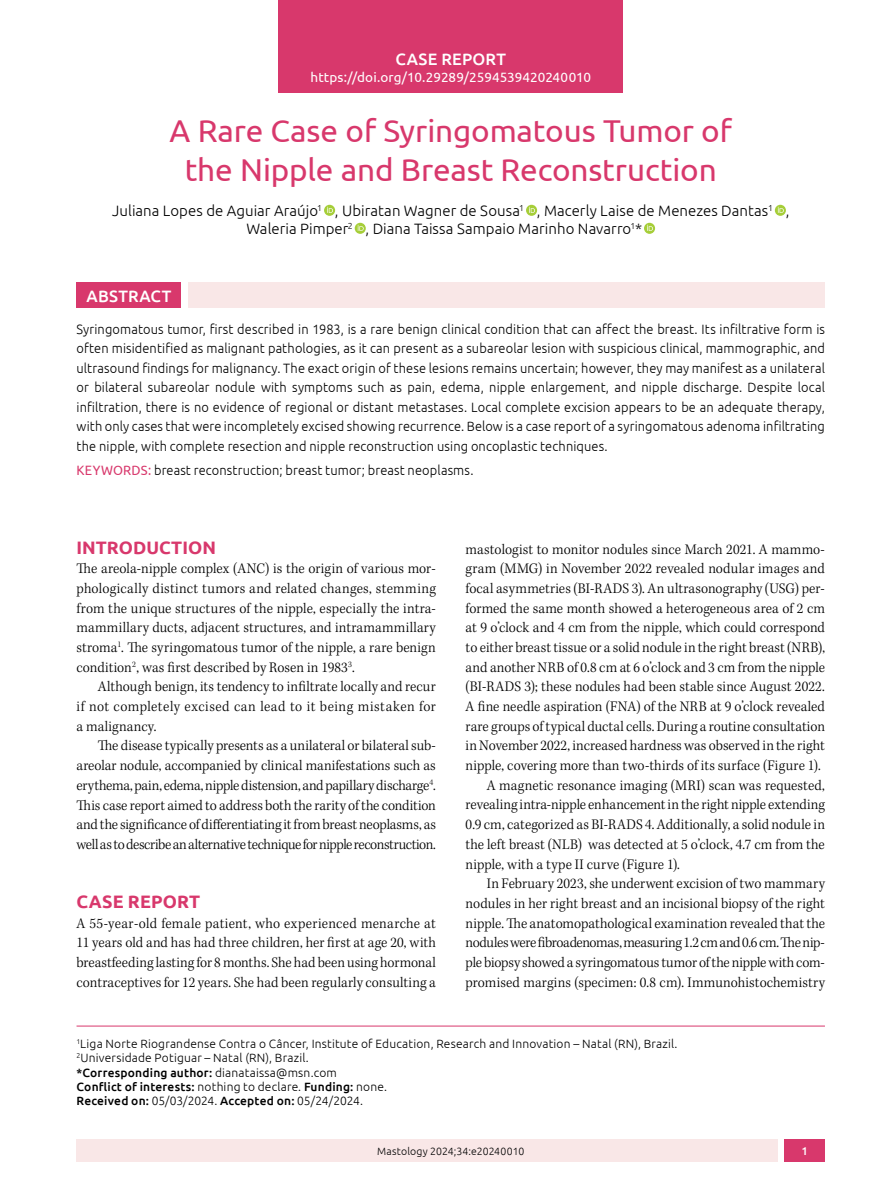
<style>
.page{position:relative;width:893px;height:1191px;background:#fff}
.page>*{position:absolute;margin:0;border:0;box-sizing:border-box;transform-origin:0 0}
.t1{font:31.5px/39px "Ubuntu";letter-spacing:-.005em;color:#d8386c;text-align:center}
.t2{font:700 18px "Ubuntu";letter-spacing:.005em;color:#d8386c}
.t3{font:500 16.5px "Ubuntu";letter-spacing:.015em;color:#fff}
.t4{font:300 15px/19.6px "Kepler Std";letter-spacing:.005em;color:#000;text-align:justify;scale:.95 1}
.t5{font:300 15px/18px "Ubuntu";letter-spacing:.005em;color:#000}
.t6{font:300 15px "Kepler Std";letter-spacing:-.025em;color:#000;scale:.95 1}
.t7{font:300 13.5px/19.5px "Ubuntu";letter-spacing:.01em;color:#000;text-align:justify;scale:.95 1}
.t8{font:13.5px "Ubuntu";color:#fff}
.t9{font:300 12px/14.4px "Ubuntu";letter-spacing:.015em;color:#000}
.t10{font:500 11.25px "Ubuntu";color:#fff}
.t11{font:300 10.5px "Ubuntu";letter-spacing:.015em;color:#000}
.s1{font-weight:400;color:#d8386c}
.s2{font-weight:500}
</style>
<div class="page">
<div style="left:77px;top:1139px;width:701px;height:23px;background:#f9e7e7"></div>
<div style="left:785px;top:1139px;width:40px;height:23px;background:#d8386c"></div>
<div style="left:324px;top:205px;width:11px;height:11px;background:#a6ce39;border-radius:50%"></div>
<svg style="left:327px;top:207px;width:6px;height:6px"></svg>
<div style="left:526px;top:205px;width:11px;height:11px;background:#a6ce39;border-radius:50%"></div>
<svg style="left:529px;top:207px;width:6px;height:6px"></svg>
<svg style="left:775px;top:205px;width:11px;height:11px"></svg>
<svg style="left:778px;top:207px;width:6px;height:6px"></svg>
<svg style="left:355px;top:223px;width:11px;height:11px"></svg>
<svg style="left:358px;top:225px;width:6px;height:6px"></svg>
<div style="left:644px;top:223px;width:11px;height:11px;background:#a6ce39;border-radius:50%"></div>
<svg style="left:647px;top:225px;width:6px;height:6px"></svg>
<hr style="left:77px;top:1025px;width:748px;height:1px;background:#d8386c">
<div style="left:77px;top:282px;width:104px;height:26px;background:#d8386c"></div>
<div style="left:188px;top:282px;width:637px;height:26px;background:#f9e7e7"></div>
<div style="left:279px;top:0;width:344px;height:92px;background:#d8386c"></div>
<p class="t3" style="left:396px;top:49px;width:112px">CASE REPORT</p>
<p class="t8" style="left:310px;top:69px;width:282px">https://doi.org/10.29289/2594539420240010</p>
<h1 class="t1" style="left:170px;top:110px;width:564px">A Rare Case of Syringomatous Tumor of the Nipple and Breast Reconstruction</h1>
<p class="t5" style="left:246px;top:201px;width:544px;text-indent:-134px">Juliana Lopes de Aguiar Araújo<sup>1</sup> , Ubiratan Wagner de Sousa<sup>1</sup> , Macerly Laise de Menezes Dantas<sup>1</sup> ,<br>Waleria Pimper<sup>2</sup> , Diana Taissa Sampaio Marinho Navarro<sup>1</sup>*</p>
<p class="t3" style="left:87px;top:285px;width:86px">ABSTRACT</p>
<p class="t7" style="left:77px;top:319px;width:789px">Syringomatous tumor, first described in 1983, is a rare benign clinical condition that can affect the breast. Its infiltrative form is often misidentified as malignant pathologies, as it can present as a subareolar lesion with suspicious clinical, mammographic, and ultrasound findings for malignancy. The exact origin of these lesions remains uncertain; however, they may manifest as a unilateral or bilateral subareolar nodule with symptoms such as pain, edema, nipple enlargement, and nipple discharge. Despite local infiltration, there is no evidence of regional or distant metastases. Local complete excision appears to be an adequate therapy, with only cases that were incompletely excised showing recurrence. Below is a case report of a syringomatous adenoma infiltrating the nipple, with complete resection and nipple reconstruction using oncoplastic techniques.</p>
<p class="t7" style="left:77px;top:460px;width:419px"><span class="s1">KEYWORDS:</span> breast reconstruction; breast tumor; breast neoplasms.</p>
<p class="t2" style="left:77px;top:536px;width:141px">INTRODUCTION</p>
<p class="t4" style="left:77px;top:559px;width:380px">The areola-nipple complex (ANC) is the origin of various mor&shy;phologically distinct tumors and related changes, stemming from the unique structures of the nipple, especially the intra&shy;mammillary ducts, adjacent structures, and intramammillary stroma<sup>1</sup>. The syringomatous tumor of the nipple, a rare benign condition<sup>2</sup>, was first described by Rosen in 1983<sup>3</sup>.</p>
<p class="t4" style="left:77px;top:677px;width:380px;text-indent:21px">Although benign, its tendency to infiltrate locally and recur if not completely excised can lead to it being mistaken for a malignancy.</p>
<p class="t4" style="left:77px;top:736px;width:380px;text-indent:21px">The disease typically presents as a unilateral or bilateral sub&shy;areolar nodule, accompanied by clinical manifestations such as erythema, pain, edema, nipple distension, and papillary discharge<sup>4</sup>.<br>This case report aimed to address both the rarity of the condition and the significance of differentiating it from breast neoplasms, as well as to describe an alternative technique for nipple reconstruction.</p>
<p class="t2" style="left:77px;top:890px;width:125px">CASE REPORT</p>
<p class="t4" style="left:77px;top:914px;width:380px">A 55-year-old female patient, who experienced menarche at 11 years old and has had three children, her first at age 20, with breastfeeding lasting for 8 months. She had been using hormonal contraceptives for 12 years. She had been regularly consulting a</p>
<p class="t4" style="left:466px;top:539px;width:380px">mastologist to monitor nodules since March 2021. A mammo-</p>
<p class="t4" style="left:466px;top:559px;width:380px">gram (MMG) in November 2022 revealed nodular images and</p>
<p class="t4" style="left:466px;top:579px;width:380px">focal asymmetries (BI-RADS 3). An ultrasonography (USG) per-</p>
<p class="t4" style="left:466px;top:598px;width:380px">formed the same month showed a heterogeneous area of 2 cm</p>
<p class="t4" style="left:466px;top:618px;width:380px">at 9 o’clock and 4 cm from the nipple, which could correspond</p>
<p class="t4" style="left:466px;top:638px;width:380px">to either breast tissue or a solid nodule in the right breast (NRB),</p>
<p class="t4" style="left:466px;top:658px;width:380px">and another NRB of 0.8 cm at 6 o’clock and 3 cm from the nipple</p>
<p class="t4" style="left:466px;top:677px;width:380px">(BI-RADS 3); these nodules had been stable since August 2022.</p>
<p class="t4" style="left:466px;top:697px;width:380px">A fine needle aspiration (FNA) of the NRB at 9 o’clock revealed</p>
<p class="t4" style="left:466px;top:717px;width:380px">rare groups of typical ductal cells. During a routine consultation</p>
<p class="t4" style="left:466px;top:736px;width:380px">in November 2022, increased hardness was observed in the right</p>
<p class="t4" style="left:466px;top:756px;width:375px">nipple, covering more than two-thirds of its surface (Figure 1).</p>
<p class="t4" style="left:487px;top:776px;width:357px">A magnetic resonance imaging (MRI) scan was requested,</p>
<p class="t4" style="left:466px;top:795px;width:380px">revealing intra-nipple enhancement in the right nipple extending</p>
<p class="t4" style="left:466px;top:815px;width:380px">0.9 cm, categorized as BI-RADS 4. Additionally, a solid nodule in</p>
<p class="t4" style="left:466px;top:835px;width:380px">the left breast (NLB) was detected at 5 o’clock, 4.7 cm from the</p>
<p class="t4" style="left:466px;top:854px;width:227px">nipple, with a type II curve (Figure 1).</p>
<p class="t4" style="left:487px;top:874px;width:357px">In February 2023, she underwent excision of two mammary</p>
<p class="t4" style="left:466px;top:894px;width:380px">nodules in her right breast and an incisional biopsy of the right</p>
<p class="t4" style="left:466px;top:913px;width:380px">nipple. The anatomopathological examination revealed that the</p>
<p class="t6" style="left:466px;top:934px;width:380px">nodules were fibroadenomas, measuring 1.2 cm and 0.6 cm. The nip-</p>
<p class="t4" style="left:466px;top:953px;width:380px">ple biopsy showed a syringomatous tumor of the nipple with com-</p>
<p class="t4" style="left:466px;top:972px;width:380px">promised margins (specimen: 0.8 cm). Immunohistochemistry</p>
<p class="t9" style="left:77px;top:1036px;width:602px"><sup>1</sup>Liga Norte Riograndense Contra o Câncer, Institute of Education, Research and Innovation – Natal (RN), Brazil.<br><sup>2</sup>Universidade Potiguar – Natal (RN), Brazil.<br><span class="s2">*Corresponding author:</span> dianataissa@msn.com<br><span class="s2">Conflict of interests:</span> nothing to declare. <span class="s2">Funding:</span> none.<br><span class="s2">Received on:</span> 05/03/2024. <span class="s2">Accepted on:</span> 05/24/2024.</p>
<p class="t11" style="left:377px;top:1144px;width:149px">Mastology 2024;34:e20240010</p>
<p class="t10" style="left:802px;top:1143px;width:8px">1</p>
</div>
